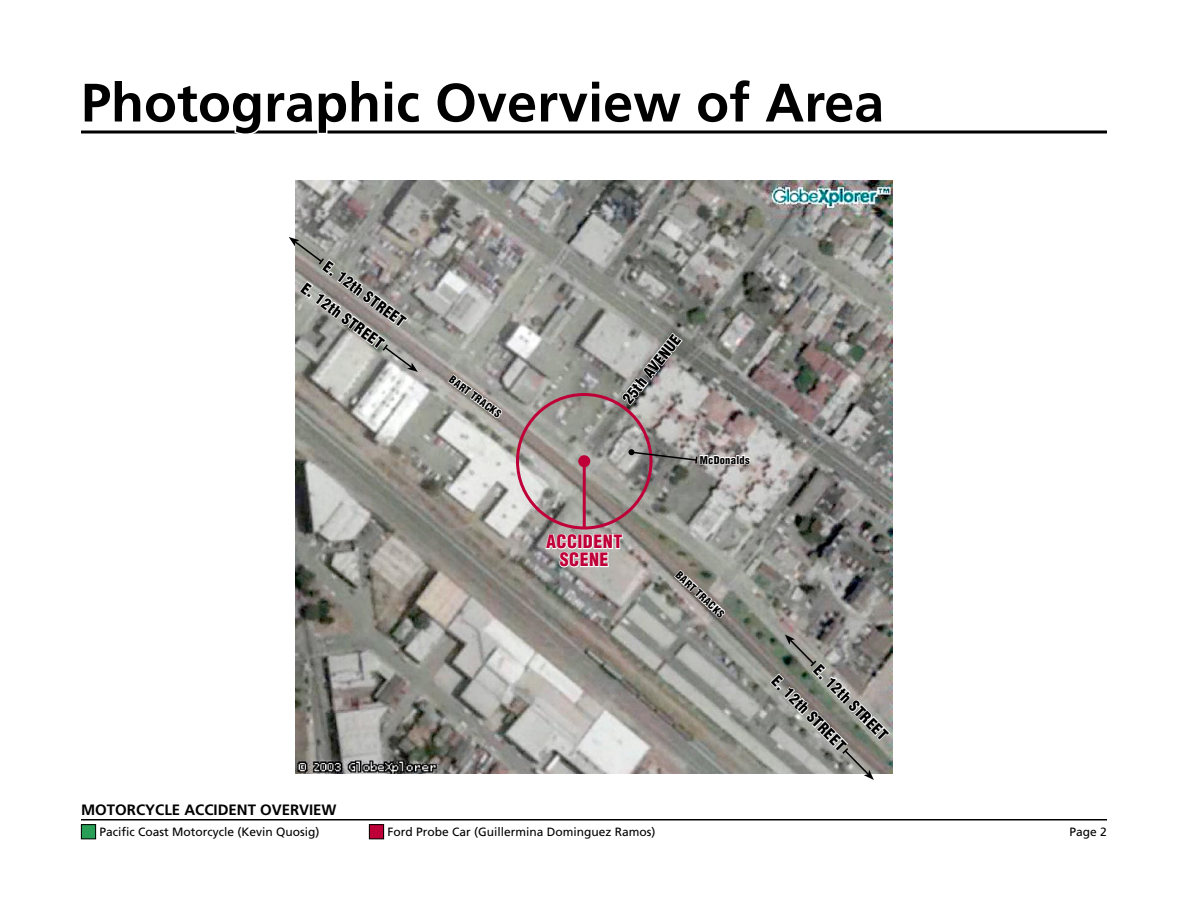
<style>
.page{position:relative;width:1188px;height:918px;background:#fff}
.page>*{position:absolute;margin:0;border:0;box-sizing:border-box;transform-origin:0 0}
.t1{font:700 54px "Frutiger";color:#000}
.t2{font:900 condensed 18px/18px "Helvetica";letter-spacing:.025em;color:#bf0038;text-align:center}
.t3{font:900 condensed 15px "Helvetica";color:#000}
.t4{font:700 15px "Frutiger";color:#000}
.t5{font:12px "Frutiger";color:#000}
.t6{font:900 condensed 10.5px "Helvetica";letter-spacing:.025em;color:#000}
</style>
<div class="page">
<hr style="left:81px;top:819px;width:1026px;height:1px;background:#000">
<div style="left:81px;top:825px;width:15px;height:14px;background:#289e56"></div>
<div style="left:81px;top:824px;width:15px;height:15px;border:1px solid #000"></div>
<div style="left:369px;top:825px;width:15px;height:14px;background:#bf0038"></div>
<div style="left:369px;top:824px;width:15px;height:15px;border:1px solid #000"></div>
<svg style="left:81px;top:130px;width:1026px;height:4px;background:#3f3f3f"></svg>
<svg style="left:82px;top:130px;width:340px;height:4px"></svg>
<img style="left:295px;top:180px;width:598px;height:593px">
<svg style="left:769px;top:634px;width:122px;height:146px;background:#999994"></svg>
<svg style="left:289px;top:237px;width:129px;height:135px;background:#a8a7a3"></svg>
<svg style="left:447px;top:362px;width:57px;height:58px;background:#afada9"></svg>
<svg style="left:673px;top:559px;width:54px;height:61px;background:#a29f99"></svg>
<svg style="left:619px;top:332px;width:65px;height:75px;background:#b1b0ad"></svg>
<svg style="left:629px;top:443px;width:122px;height:32px;background:#989291"></svg>
<svg style="left:544px;top:516px;width:79px;height:54px"></svg>
<hr style="left:583px;top:461px;width:3px;height:67px;background:#bf0038">
<div style="left:578px;top:455px;width:12px;height:12px;background:#bf0038;border-radius:50%"></div>
<h1 class="t1" style="left:81px;top:71px;width:805px">Photographic Overview of Area</h1>
<p class="t3" style="left:331px;top:257px;width:100px;rotate:37deg">E. 12th STREET</p>
<p class="t3" style="left:309px;top:279px;width:100px;rotate:37deg">E. 12th STREET</p>
<p class="t6" style="left:455px;top:373px;width:63px;rotate:37deg">BART TRACKS</p>
<p class="t3" style="left:618px;top:395px;width:84px;rotate:-51deg">25th AVENUE</p>
<p class="t6" style="left:700px;top:453px;width:51px">McDonalds</p>
<h2 class="t2" style="left:546px;top:533px;width:78px">ACCIDENT<br>SCENE</h2>
<p class="t6" style="left:682px;top:569px;width:63px;rotate:43deg">BART TRACKS</p>
<p class="t3" style="left:823px;top:661px;width:100px;rotate:45deg">E. 12th STREET</p>
<p class="t3" style="left:781px;top:672px;width:100px;rotate:45deg">E. 12th STREET</p>
<p class="t4" style="left:81px;top:801px;width:257px">MOTORCYCLE ACCIDENT OVERVIEW</p>
<p class="t5" style="left:99px;top:825px;width:222px">Pacific Coast Motorcycle (Kevin Quosig)</p>
<p class="t5" style="left:387px;top:825px;width:270px">Ford Probe Car (Guillermina Dominguez Ramos)</p>
<p class="t5" style="left:1070px;top:825px;width:39px">Page 2</p>
</div>
